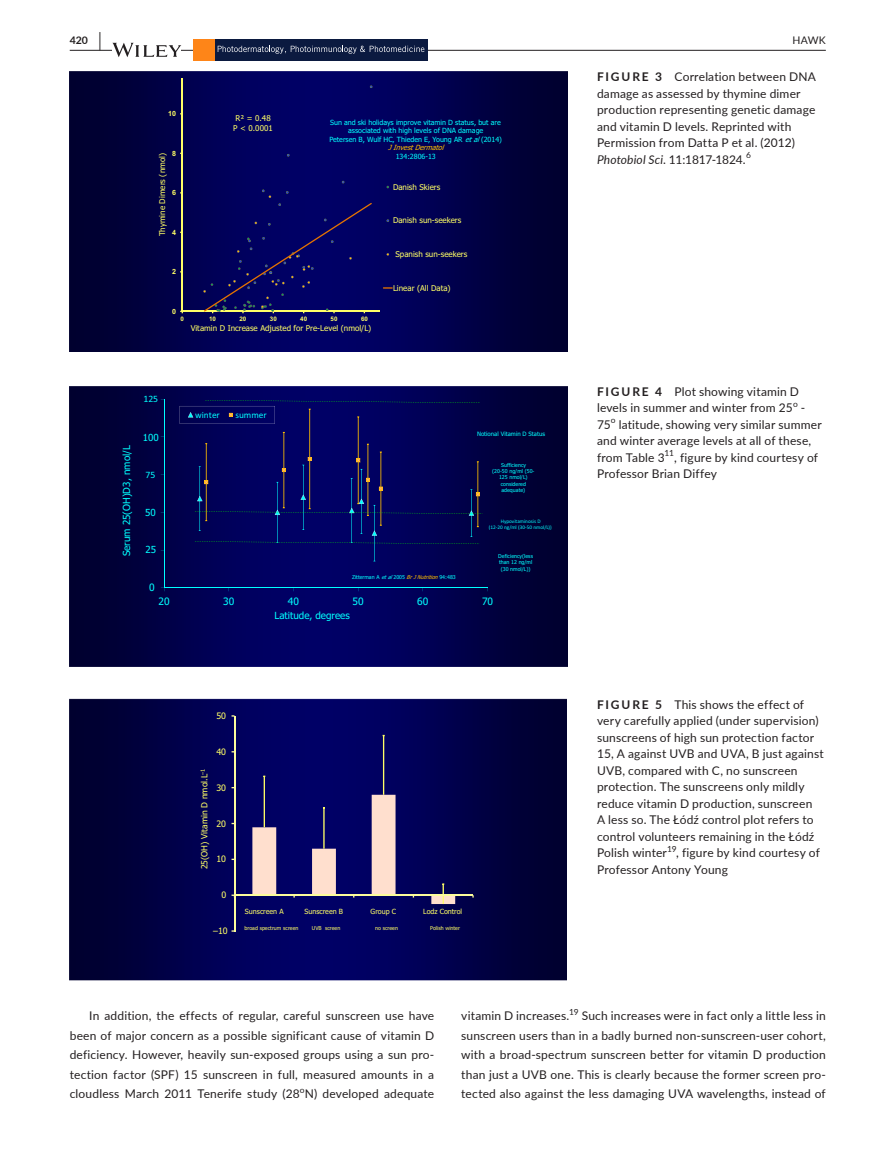
<style>
.page{position:relative;width:893px;height:1174px;background:#fff}
.page>*{position:absolute;margin:0;border:0;box-sizing:border-box;transform-origin:0 0}
.t1{font:12px/16.5px "Lato";letter-spacing:.015em;color:#231f20}
.t2{font:700 10.5px "Lato";color:#231f20}
.t3{font:10.5px "Lato";color:#231f20}
.t4{font:10.2px "Tahoma";color:#0ff}
.t5{font:9.9px "Tahoma";color:#0ff}
.t6{font:9.75px "Tahoma";color:#0ff}
.t7{font:9.75px "Calibri";color:#0ff}
.t8{font:9.3px "Calibri";color:#0ff}
.t9{font:8.85px "Tahoma";color:#ffff65}
.t10{font:8.55px "Tahoma";color:#ffff65}
.t11{font:8.4px "Lato";color:#231f20}
.t12{font:7.95px/9.6px "Tahoma";color:#ffff65}
.t13{font:7.05px/8.6px "Tahoma";letter-spacing:-.005em;color:#0ff;text-align:center}
.t14{font:7.05px "Tahoma";letter-spacing:-.005em;color:#ffff65}
.t15{font:700 7.05px "Arial";color:#ffff65}
.t16{font:700 6.15px "Arial";letter-spacing:.005em;color:#ffff65}
.t17{font:6px "Tahoma";color:#0ff}
.t18{font:5.25px/6.4px "Tahoma";color:#0ff;text-align:center}
.t19{font:5.25px "Tahoma";color:#ffff65}
.t20{font:5.25px/6.3px "Calibri";letter-spacing:-.005em;color:#0ff;text-align:center}
.s1{font-size:19.5px}
.s2{font-style:italic}
.s3{font-style:italic;color:#ffc000}
.s4{font-weight:700}
</style>
<div class="page">
<hr style="left:70px;top:50px;width:756px;height:1px;background:#231f20">
<svg style="left:112px;top:43px;width:69px;height:14px"></svg>
<div style="left:215px;top:40px;width:212px;height:21px;background:#0b1a40"></div>
<div style="left:193px;top:40px;width:22px;height:21px;background:#fe8518"></div>
<svg style="left:218px;top:46px;width:206px;height:8px"></svg>
<img style="left:70px;top:72px;width:497px;height:280px">
<hr style="left:182px;top:78px;width:1px;height:233px;background:#ff6">
<hr style="left:182px;top:311px;width:197px;height:1px;background:#ff6">
<svg style="left:203px;top:190px;width:169px;height:123px;background:#08075f"></svg>
<svg style="left:383px;top:287px;width:10px;height:2px"></svg>
<img style="left:70px;top:386px;width:497px;height:280px">
<hr style="left:164px;top:399px;width:1px;height:189px;background:#0ff">
<hr style="left:164px;top:588px;width:324px;height:1px;background:#0ff">
<svg style="left:161px;top:588px;width:4px;height:3px"></svg>
<hr style="left:199px;top:467px;width:1px;height:31px;background:#0ff">
<hr style="left:303px;top:465px;width:1px;height:32px;background:#0ff">
<hr style="left:361px;top:469px;width:1px;height:32px;background:#0ff">
<hr style="left:206px;top:444px;width:1px;height:38px;background:#ffc000">
<hr style="left:283px;top:470px;width:1px;height:38px;background:#ffc000">
<hr style="left:283px;top:432px;width:1px;height:38px;background:#ffc000">
<hr style="left:309px;top:459px;width:1px;height:50px;background:#ffc000">
<hr style="left:309px;top:409px;width:1px;height:50px;background:#ffc000">
<hr style="left:358px;top:460px;width:1px;height:44px;background:#ffc000">
<hr style="left:358px;top:417px;width:1px;height:43px;background:#ffc000">
<hr style="left:367px;top:444px;width:1px;height:36px;background:#ffc000">
<hr style="left:380px;top:452px;width:1px;height:36px;background:#ffc000">
<hr style="left:477px;top:462px;width:1px;height:32px;background:#ffc000">
<svg style="left:282px;top:468px;width:4px;height:4px"></svg>
<svg style="left:302px;top:457px;width:10px;height:9px"></svg>
<svg style="left:356px;top:458px;width:4px;height:4px"></svg>
<svg style="left:195px;top:478px;width:287px;height:84px;background:#03065c"></svg>
<svg style="left:180px;top:400px;width:299px;height:24px;background:#02045b"></svg>
<img style="left:70px;top:699px;width:496px;height:281px">
<hr style="left:264px;top:776px;width:1px;height:51px;background:#ff6">
<hr style="left:383px;top:735px;width:1px;height:59px;background:#ff6">
<hr style="left:234px;top:716px;width:1px;height:215px;background:#fcfc9a">
<hr style="left:234px;top:894px;width:239px;height:2px;background:#fcfc9a">
<svg style="left:252px;top:794px;width:203px;height:110px;background:#413a79"></svg>
<p class="t2" style="left:70px;top:33px;width:33px">420 <span class="s1">|</span></p>
<p class="t3" style="left:793px;top:33px;width:35px">HAWK</p>
<p class="t15" style="left:168px;top:109px;width:9px">10</p>
<p class="t15" style="left:172px;top:148px;width:5px">8</p>
<p class="t12" style="left:157px;top:236px;width:85px;rotate:-90deg">Thymine Dimers (nmol)</p>
<p class="t15" style="left:172px;top:188px;width:5px">6</p>
<p class="t15" style="left:172px;top:227px;width:5px">4</p>
<p class="t15" style="left:172px;top:267px;width:5px">2</p>
<p class="t15" style="left:172px;top:306px;width:5px">0</p>
<p class="t12" style="left:233px;top:113px;width:41px">R² = 0.48<br>P &lt; 0.0001</p>
<p class="t13" style="left:329px;top:117px;width:174px">Sun and ski holidays improve vitamin D status, but are associated with high levels of DNA damage<br>Petersen B, Wulf HC, Thieden E, Young AR <span class="s2">etal</span>(2014)<br><span class="s3">JInvestDermatol</span></p>
<p class="t13" style="left:396px;top:152px;width:42px">134:2806-13</p>
<p class="t12" style="left:393px;top:182px;width:49px">Danish Skiers</p>
<p class="t12" style="left:393px;top:215px;width:70px">Danish sun-seekers</p>
<p class="t12" style="left:395px;top:249px;width:73px">Spanish sun-seekers</p>
<p class="t12" style="left:393px;top:283px;width:59px">Linear (All Data)</p>
<p class="t16" style="left:181px;top:314px;width:5px">0</p>
<p class="t16" style="left:209px;top:314px;width:8px">10</p>
<p class="t16" style="left:240px;top:314px;width:8px">20</p>
<p class="t16" style="left:270px;top:314px;width:8px">30</p>
<p class="t16" style="left:300px;top:314px;width:8px">40</p>
<p class="t16" style="left:331px;top:314px;width:8px">50</p>
<p class="t16" style="left:361px;top:314px;width:8px">60</p>
<p class="t12" style="left:191px;top:323px;width:182px">Vitamin D Increase Adjusted for Pre-Level (nmol/L)</p>
<p class="t5" style="left:120px;top:556px;width:113px;rotate:-90deg">Serum 25(OH)D3, nmol/L</p>
<p class="t7" style="left:143px;top:393px;width:16px">125</p>
<p class="t6" style="left:143px;top:431px;width:17px">100</p>
<p class="t7" style="left:145px;top:469px;width:11px">75</p>
<p class="t6" style="left:145px;top:505px;width:12px">50</p>
<p class="t6" style="left:145px;top:542px;width:12px">25</p>
<p class="t4" style="left:149px;top:581px;width:7px">0</p>
<p class="t8" style="left:195px;top:409px;width:26px">winter</p>
<p class="t8" style="left:235px;top:409px;width:33px">summer</p>
<p class="t18" style="left:352px;top:573px;width:105px">Zitterman A <span class="s2">etal</span>2005 <span class="s3">BrJNutrition</span>94:483</p>
<p class="t17" style="left:477px;top:430px;width:70px">Notional Vitamin D Status</p>
<p class="t18" style="left:492px;top:468px;width:44px">(20-50 ng/ml (50-<br>125 nmol/L) considered adequate)</p>
<p class="t18" style="left:501px;top:462px;width:27px">Sufficiency</p>
<p class="t20" style="left:489px;top:518px;width:64px">Hypovitaminosis D<br>(12-20 ng/ml (30-50 nmol/L))</p>
<p class="t18" style="left:498px;top:552px;width:36px">Deficiency(less than 12 ng/ml (30 nmol/L))</p>
<p class="t4" style="left:159px;top:594px;width:13px">20</p>
<p class="t4" style="left:223px;top:594px;width:13px">30</p>
<p class="t4" style="left:288px;top:594px;width:13px">40</p>
<p class="t4" style="left:353px;top:594px;width:13px">50</p>
<p class="t4" style="left:417px;top:594px;width:13px">60</p>
<p class="t4" style="left:482px;top:594px;width:13px">70</p>
<p class="t5" style="left:275px;top:609px;width:77px">Latitude, degrees</p>
<p class="t9" style="left:216px;top:710px;width:11px">50</p>
<p class="t9" style="left:216px;top:745px;width:11px">40</p>
<p class="t10" style="left:199px;top:869px;width:102px;rotate:-90deg">25(OH) Vitamin D nmol.L<sup>–1</sup></p>
<p class="t9" style="left:216px;top:781px;width:11px">30</p>
<p class="t9" style="left:216px;top:817px;width:11px">20</p>
<p class="t9" style="left:216px;top:853px;width:11px">10</p>
<p class="t9" style="left:221px;top:889px;width:6px">0</p>
<p class="t9" style="left:213px;top:925px;width:16px">–10</p>
<p class="t14" style="left:245px;top:906px;width:40px">Sunscreen A</p>
<p class="t14" style="left:305px;top:906px;width:40px">Sunscreen B</p>
<p class="t14" style="left:371px;top:906px;width:27px">Group C</p>
<p class="t14" style="left:423px;top:906px;width:40px">Lodz Control</p>
<p class="t19" style="left:245px;top:924px;width:55px">broad spectrum screen</p>
<p class="t19" style="left:312px;top:924px;width:30px">UVB screen</p>
<p class="t19" style="left:375px;top:924px;width:24px">no screen</p>
<p class="t19" style="left:430px;top:924px;width:31px">Polish winter</p>
<p class="t1" style="left:597px;top:68px;width:220px"><span class="s4">FIGURE 3</span> Correlation between DNA damage as assessed by thymine dimer production representing genetic damage and vitamin D levels. Reprinted with Permission from Datta P et al. (2012)<br><span class="s2">Photobiol Sci</span>. 11:1817-1824.<sup>6</sup></p>
<p class="t1" style="left:597px;top:382px;width:204px"><span class="s4">FIGURE 4</span> Plot showing vitamin D levels in summer and winter from 25</p>
<p class="t11" style="left:793px;top:398px;width:6px">o</p>
<p class="t1" style="left:801px;top:399px;width:6px">-</p>
<p class="t1" style="left:597px;top:415px;width:15px">75</p>
<p class="t11" style="left:611px;top:414px;width:6px">o</p>
<p class="t1" style="left:597px;top:415px;width:226px;text-indent:22px">latitude, showing very similar summer and winter average levels at all of these, from Table 3</p>
<p class="t11" style="left:664px;top:447px;width:11px">11</p>
<p class="t1" style="left:597px;top:448px;width:222px;text-indent:77px">, figure by kind courtesy of<br>Professor Brian Diffey</p>
<p class="t1" style="left:597px;top:695px;width:228px"><span class="s4">FIGURE 5</span> This shows the effect of very carefully applied (under supervision) sunscreens of high sun protection factor 15, A against UVB and UVA, B just against UVB, compared with C, no sunscreen protection. The sunscreens only mildly reduce vitamin D production, sunscreen<br>A less so. The Łódź control plot refers to control volunteers remaining in the Łódź Polish winter<sup>19</sup>, figure by kind courtesy of Professor Antony Young</p>
<p class="t1" style="left:70px;top:1005px;width:366px;line-height:19.5px;text-align:justify;text-indent:20px">In addition, the effects of regular, careful sunscreen use have been of major concern as a possible significant cause of vitamin D deficiency. However, heavily sun-exposed groups using a sun pro&shy;tection factor (SPF) 15 sunscreen in full, measured amounts in a cloudless March 2011 Tenerife study (28<sup>o</sup>N) developed adequate</p>
<p class="t1" style="left:461px;top:1005px;width:366px;line-height:19.5px;text-align:justify">vitamin D increases.<sup>19</sup> Such increases were in fact only a little less in sunscreen users than in a badly burned non-sunscreen-user cohort, with a broad-spectrum sunscreen better for vitamin D production than just a UVB one. This is clearly because the former screen pro&shy;tected also against the less damaging UVA wavelengths, instead of</p>
</div>
